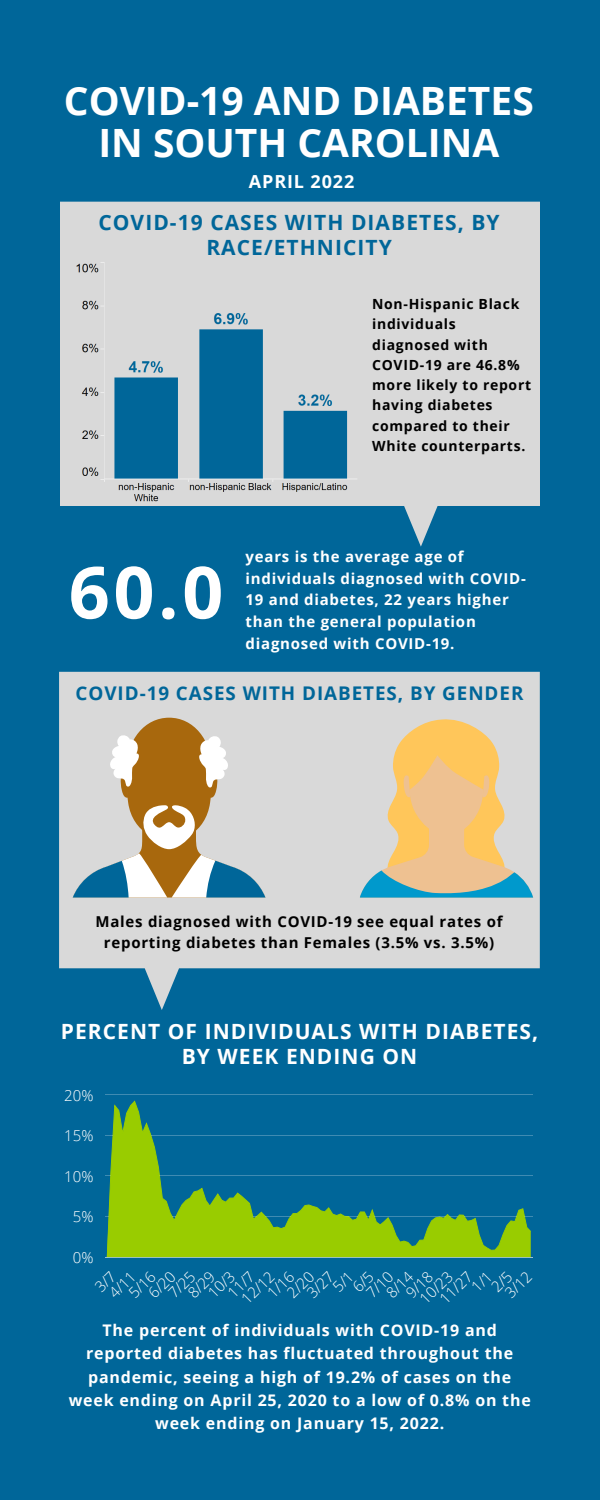
<style>
.page{position:relative;width:600px;height:1500px;background:#069}
.page>*{position:absolute;margin:0;border:0;box-sizing:border-box;transform-origin:0 0}
.t1{font:700 72px "Open Sans";color:#fff}
.t2{font:700 39px/42px "Open Sans";color:#fff;text-align:center}
.t3{font:700 21px/24.8px "Open Sans";letter-spacing:.05em;color:#fff;text-align:center}
.t4{font:700 21px/24.8px "Open Sans";letter-spacing:.05em;color:#069;text-align:center}
.t5{font:700 18.8px "Open Sans";letter-spacing:.05em;color:#069}
.t6{font:700 18px "Open Sans";letter-spacing:.05em;color:#fff}
.t7{font:700 16px/23.2px "Open Sans";letter-spacing:.05em;color:#fff;text-align:center}
.t8{font:700 15px/21.8px "Open Sans";letter-spacing:.05em;color:#fff}
.t9{font:300 15px "Open Sans";color:#fff}
.t10{font:700 15px/21.8px "Open Sans";letter-spacing:.05em;color:#000;text-align:center}
.t11{font:700 14px/20.2px "Open Sans";letter-spacing:.05em;color:#000}
</style>
<div class="page">
<svg style="left:59px;top:672px;width:481px;height:338px;fill:#d9d9d9"></svg>
<svg style="left:60px;top:202px;width:480px;height:345px;fill:#d9d9d9"></svg>
<svg style="left:73px;top:718px;width:192px;height:180px;background:#c0b8a4"></svg>
<svg style="left:360px;top:718px;width:173px;height:180px;background:#dbc8a0"></svg>
<hr style="left:105px;top:1095px;width:428px;height:1px;background:#fff">
<hr style="left:105px;top:1135px;width:428px;height:1px;background:#fff">
<hr style="left:105px;top:1176px;width:428px;height:1px;background:#fff">
<hr style="left:105px;top:1216px;width:428px;height:1px;background:#fff">
<hr style="left:105px;top:1257px;width:428px;height:1px;background:#fff">
<svg style="left:107px;top:1101px;width:424px;height:156px"></svg>
<img style="left:72px;top:260px;width:287px;height:246px">
<p class="t2" style="left:64px;top:78px;width:472px">COVID-19 AND DIABETES<br>IN SOUTH CAROLINA</p>
<p class="t6" style="left:249px;top:169px;width:107px">APRIL 2022</p>
<p class="t4" style="left:98px;top:209px;width:403px">COVID-19 CASES WITH DIABETES, BY<br>RACE/ETHNICITY</p>
<p class="t11" style="left:372px;top:294px;width:160px">Non-Hispanic Black individuals diagnosed with<br>COVID-19 are 46.8% more likely to report having diabetes compared to their<br>White counterparts.</p>
<p class="t1" style="left:69px;top:542px;width:156px">60.0</p>
<p class="t8" style="left:246px;top:545px;width:282px">years is the average age of individuals diagnosed with COVID-<br>19 and diabetes, 22 years higher than the general population diagnosed with COVID-19.</p>
<p class="t5" style="left:76px;top:680px;width:449px">COVID-19 CASES WITH DIABETES, BY GENDER</p>
<p class="t10" style="left:96px;top:910px;width:409px">Males diagnosed with COVID-19 see equal rates of reporting diabetes than Females (3.5% vs. 3.5%)</p>
<p class="t3" style="left:61px;top:1019px;width:479px">PERCENT OF INDIVIDUALS WITH DIABETES,<br>BY WEEK ENDING ON</p>
<p class="t9" style="left:64px;top:1085px;width:31px">20%</p>
<p class="t9" style="left:64px;top:1125px;width:31px">15%</p>
<p class="t9" style="left:64px;top:1166px;width:31px">10%</p>
<p class="t9" style="left:73px;top:1206px;width:22px">5%</p>
<p class="t9" style="left:73px;top:1247px;width:22px">0%</p>
<p class="t9" style="left:381px;top:1288px;width:32px;rotate:-45deg">8/14</p>
<p class="t9" style="left:124px;top:1288px;width:32px;rotate:-45deg">5/16</p>
<p class="t9" style="left:262px;top:1288px;width:32px;rotate:-45deg">1/16</p>
<p class="t9" style="left:144px;top:1288px;width:32px;rotate:-45deg">6/20</p>
<p class="t9" style="left:282px;top:1288px;width:32px;rotate:-45deg">2/20</p>
<p class="t9" style="left:302px;top:1288px;width:32px;rotate:-45deg">3/27</p>
<p class="t9" style="left:362px;top:1288px;width:32px;rotate:-45deg">7/10</p>
<p class="t9" style="left:401px;top:1288px;width:32px;rotate:-45deg">9/18</p>
<p class="t9" style="left:183px;top:1288px;width:32px;rotate:-45deg">8/29</p>
<p class="t9" style="left:435px;top:1294px;width:41px;rotate:-45deg">11/27</p>
<p class="t9" style="left:500px;top:1288px;width:32px;rotate:-45deg">3/12</p>
<p class="t9" style="left:223px;top:1288px;width:32px;rotate:-45deg">11/7</p>
<p class="t9" style="left:237px;top:1294px;width:41px;rotate:-45deg">12/12</p>
<p class="t9" style="left:415px;top:1294px;width:41px;rotate:-45deg">10/23</p>
<p class="t9" style="left:203px;top:1288px;width:32px;rotate:-45deg">10/3</p>
<p class="t9" style="left:163px;top:1288px;width:32px;rotate:-45deg">7/25</p>
<p class="t9" style="left:104px;top:1288px;width:32px;rotate:-45deg">4/11</p>
<p class="t7" style="left:69px;top:1318px;width:464px">The percent of individuals with COVID-19 and reported diabetes has fluctuated throughout the pandemic, seeing a high of 19.2% of cases on the week ending on April 25, 2020 to a low of 0.8% on the week ending on January 15, 2022.</p>
</div>
